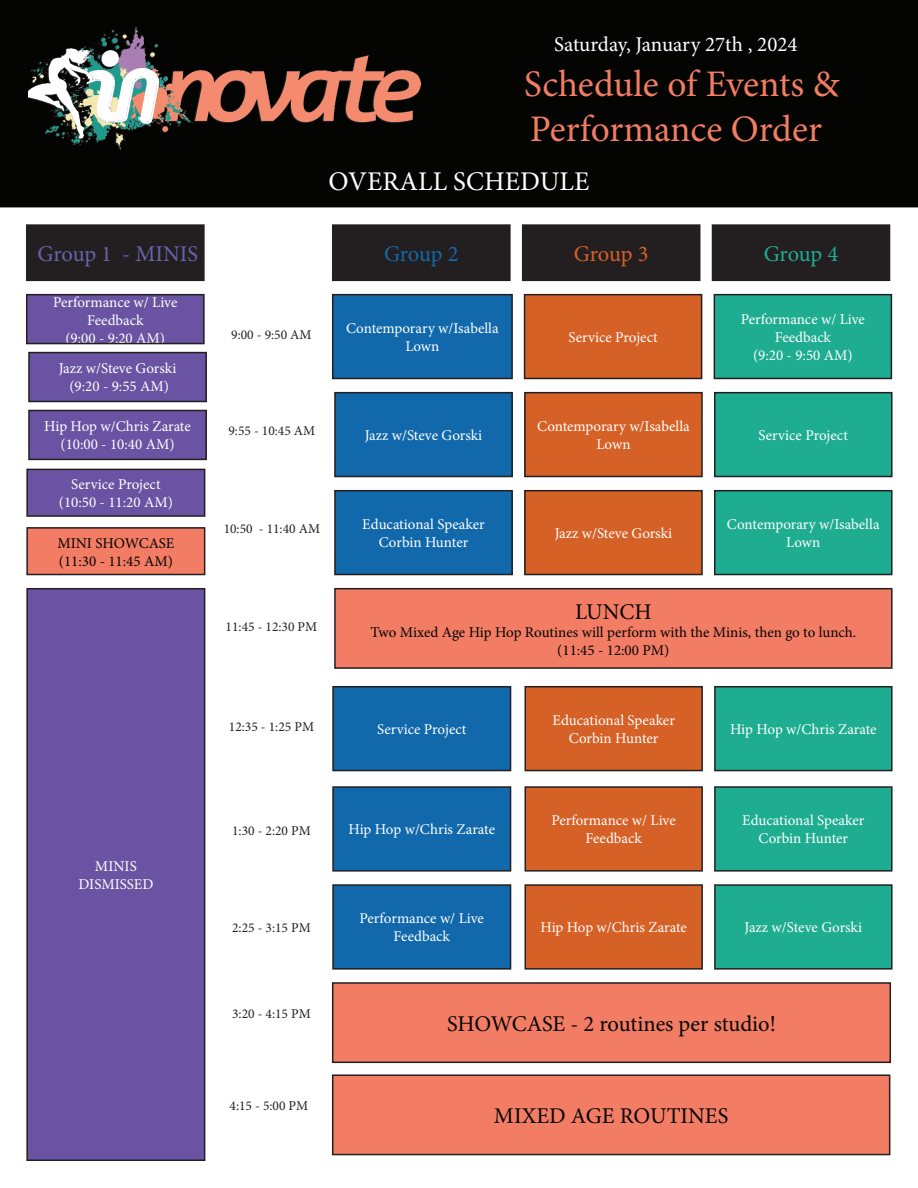
<style>
.page{position:relative;width:918px;height:1188px;background:#fff}
.page>*{position:absolute;margin:0;border:0;box-sizing:border-box;transform-origin:0 0}
.t1{font:37.5px/45px "Minion Pro";letter-spacing:-.005em;color:#f37c62}
.t2{font:27px "Minion Pro";color:#fff}
.t3{font:22.5px "Minion Pro";color:#040503}
.t4{font:22.5px "Minion Pro";letter-spacing:-.005em;color:#6863ac}
.t5{font:22.5px "Minion Pro";letter-spacing:-.01em;color:#1169ab}
.t6{font:22.5px "Minion Pro";letter-spacing:-.01em;color:#d66127}
.t7{font:22.5px "Minion Pro";letter-spacing:-.01em;color:#1fad91}
.t8{font:21px "Minion Pro";color:#fff}
.t9{font:15px/18px "Minion Pro";color:#fff;text-align:center}
.t10{font:15px/18px "Minion Pro";color:#040503;text-align:center}
.t11{font:13.5px "Minion Pro";color:#231f20}
</style>
<div class="page">
<div style="left:0;top:0;width:918px;height:153px;background:#040503"></div>
<img style="left:28px;top:27px;width:392px;height:123px">
<div style="left:0;top:153px;width:918px;height:54px;background:#040503"></div>
<div style="left:27px;top:225px;width:177px;height:55px;background:#231f20"></div>
<div style="left:26px;top:224px;width:179px;height:57px;border:2px solid #231f20"></div>
<div style="left:27px;top:295px;width:177px;height:49px;background:#6953a2"></div>
<div style="left:26px;top:294px;width:179px;height:50px;border:2px solid #231f20"></div>
<div style="left:29px;top:353px;width:177px;height:48px;background:#6953a2"></div>
<div style="left:28px;top:352px;width:179px;height:50px;border:2px solid #231f20"></div>
<div style="left:29px;top:410px;width:177px;height:49px;background:#6953a2"></div>
<div style="left:28px;top:410px;width:179px;height:50px;border:2px solid #231f20"></div>
<div style="left:335px;top:589px;width:557px;height:79px;background:#f37c64"></div>
<div style="left:334px;top:588px;width:559px;height:81px;border:2px solid #231f20"></div>
<div style="left:27px;top:469px;width:178px;height:47px;background:#6953a2"></div>
<div style="left:26px;top:469px;width:179px;height:48px;border:2px solid #231f20"></div>
<div style="left:333px;top:225px;width:177px;height:55px;background:#231f20"></div>
<div style="left:332px;top:224px;width:179px;height:57px;border:2px solid #231f20"></div>
<div style="left:333px;top:295px;width:179px;height:83px;background:#1169ab"></div>
<div style="left:332px;top:294px;width:181px;height:85px;border:2px solid #231f20"></div>
<div style="left:335px;top:393px;width:177px;height:83px;background:#1169ab"></div>
<div style="left:334px;top:392px;width:179px;height:85px;border:2px solid #231f20"></div>
<div style="left:335px;top:491px;width:177px;height:84px;background:#1169ab"></div>
<div style="left:334px;top:490px;width:179px;height:85px;border:2px solid #231f20"></div>
<div style="left:333px;top:687px;width:178px;height:84px;background:#1169ab"></div>
<div style="left:332px;top:686px;width:179px;height:85px;border:2px solid #231f20"></div>
<div style="left:333px;top:787px;width:178px;height:84px;background:#1169ab"></div>
<div style="left:332px;top:786px;width:179px;height:86px;border:2px solid #231f20"></div>
<div style="left:333px;top:885px;width:178px;height:84px;background:#1169ab"></div>
<div style="left:332px;top:884px;width:179px;height:86px;border:2px solid #231f20"></div>
<div style="left:523px;top:225px;width:177px;height:55px;background:#231f20"></div>
<div style="left:522px;top:224px;width:178px;height:57px;border:2px solid #231f20"></div>
<div style="left:525px;top:295px;width:177px;height:83px;background:#d66127"></div>
<div style="left:524px;top:294px;width:178px;height:85px;border:2px solid #231f20"></div>
<div style="left:525px;top:393px;width:177px;height:83px;background:#d66127"></div>
<div style="left:524px;top:392px;width:179px;height:85px;border:2px solid #231f20"></div>
<div style="left:525px;top:491px;width:177px;height:84px;background:#d66127"></div>
<div style="left:524px;top:490px;width:179px;height:85px;border:2px solid #231f20"></div>
<div style="left:525px;top:687px;width:177px;height:84px;background:#d66127"></div>
<div style="left:525px;top:686px;width:178px;height:85px;border:2px solid #231f20"></div>
<div style="left:525px;top:787px;width:177px;height:84px;background:#d66127"></div>
<div style="left:525px;top:786px;width:178px;height:86px;border:2px solid #231f20"></div>
<div style="left:525px;top:885px;width:177px;height:84px;background:#d66127"></div>
<div style="left:525px;top:884px;width:178px;height:86px;border:2px solid #231f20"></div>
<div style="left:712px;top:225px;width:178px;height:55px;background:#231f20"></div>
<div style="left:712px;top:224px;width:178px;height:57px;border:2px solid #231f20"></div>
<div style="left:714px;top:295px;width:177px;height:83px;background:#1fad91"></div>
<div style="left:714px;top:294px;width:178px;height:85px;border:2px solid #231f20"></div>
<div style="left:715px;top:393px;width:177px;height:83px;background:#1fad91"></div>
<div style="left:714px;top:392px;width:179px;height:85px;border:2px solid #231f20"></div>
<div style="left:715px;top:491px;width:177px;height:84px;background:#1fad91"></div>
<div style="left:714px;top:490px;width:179px;height:85px;border:2px solid #231f20"></div>
<div style="left:715px;top:687px;width:177px;height:84px;background:#1fad91"></div>
<div style="left:714px;top:686px;width:179px;height:85px;border:2px solid #231f20"></div>
<div style="left:715px;top:787px;width:177px;height:84px;background:#1fad91"></div>
<div style="left:714px;top:786px;width:179px;height:86px;border:2px solid #231f20"></div>
<div style="left:715px;top:885px;width:177px;height:84px;background:#1fad91"></div>
<div style="left:714px;top:884px;width:179px;height:86px;border:2px solid #231f20"></div>
<div style="left:333px;top:983px;width:557px;height:79px;background:#f37c64"></div>
<div style="left:332px;top:982px;width:559px;height:81px;border:2px solid #231f20"></div>
<div style="left:333px;top:1075px;width:557px;height:80px;background:#f37c64"></div>
<div style="left:332px;top:1074px;width:558px;height:81px;border:2px solid #231f20"></div>
<div style="left:27px;top:528px;width:178px;height:47px;background:#f37c64"></div>
<div style="left:26px;top:527px;width:179px;height:48px;border:2px solid #231f20"></div>
<div style="left:27px;top:589px;width:178px;height:571px;background:#6953a2"></div>
<div style="left:26px;top:588px;width:179px;height:573px;border:2px solid #231f20"></div>
<h3 class="t4" style="left:38px;top:239px;width:162px">Group 1 - MINIS</h3>
<p class="t9" style="left:53px;top:293px;width:126px">Performance w/ Live<br>Feedback<br>(9:00 - 9:20 AM)</p>
<p class="t9" style="left:59px;top:360px;width:119px">Jazz w/Steve Gorski (9:20 - 9:55 AM)</p>
<p class="t9" style="left:44px;top:418px;width:148px">Hip Hop w/Chris Zarate (10:00 - 10:40 AM)</p>
<p class="t9" style="left:59px;top:475px;width:116px">Service Project (10:50 - 11:20 AM)</p>
<p class="t10" style="left:57px;top:534px;width:119px;text-align:left">MINI SHOWCASE (11:30 - 11:45 AM)</p>
<h3 class="t8" style="left:554px;top:30px;width:245px">Saturday, January 27th , 2024</h3>
<h1 class="t1" style="left:524px;top:62px;width:317px">Schedule of Events &amp;<br>Performance Order</h1>
<h2 class="t2" style="left:329px;top:164px;width:262px">OVERALL SCHEDULE</h2>
<p class="t11" style="left:231px;top:325px;width:82px">9:00 - 9:50 AM</p>
<h3 class="t5" style="left:384px;top:239px;width:76px">Group 2</h3>
<p class="t9" style="left:346px;top:319px;width:154px">Contemporary w/Isabella<br>Lown</p>
<h3 class="t6" style="left:574px;top:239px;width:76px">Group 3</h3>
<p class="t9" style="left:568px;top:328px;width:91px">Service Project</p>
<h3 class="t7" style="left:764px;top:239px;width:76px">Group 4</h3>
<p class="t9" style="left:741px;top:310px;width:126px">Performance w/ Live<br>Feedback<br>(9:20 - 9:50 AM)</p>
<p class="t11" style="left:228px;top:422px;width:88px">9:55 - 10:45 AM</p>
<p class="t9" style="left:365px;top:426px;width:119px">Jazz w/Steve Gorski</p>
<p class="t9" style="left:537px;top:417px;width:154px">Contemporary w/Isabella<br>Lown</p>
<p class="t9" style="left:759px;top:426px;width:91px">Service Project</p>
<p class="t11" style="left:224px;top:520px;width:98px">10:50 - 11:40 AM</p>
<p class="t11" style="left:226px;top:618px;width:93px">11:45 - 12:30 PM</p>
<p class="t11" style="left:229px;top:718px;width:87px">12:35 - 1:25 PM</p>
<p class="t9" style="left:362px;top:515px;width:124px">Educational Speaker<br>Corbin Hunter</p>
<p class="t9" style="left:555px;top:524px;width:119px">Jazz w/Steve Gorski</p>
<p class="t9" style="left:727px;top:515px;width:154px">Contemporary w/Isabella<br>Lown</p>
<h3 class="t3" style="left:575px;top:596px;width:78px">LUNCH</h3>
<p class="t10" style="left:371px;top:623px;width:487px">Two Mixed Age Hip Hop Routines will perform with the Minis, then go to lunch. (11:45 - 12:00 PM)</p>
<p class="t9" style="left:377px;top:720px;width:91px">Service Project</p>
<p class="t9" style="left:553px;top:711px;width:124px">Educational Speaker<br>Corbin Hunter</p>
<p class="t9" style="left:730px;top:720px;width:148px">Hip Hop w/Chris Zarate</p>
<p class="t9" style="left:78px;top:857px;width:77px">MINIS<br>DISMISSED</p>
<p class="t11" style="left:232px;top:822px;width:80px">1:30 - 2:20 PM</p>
<p class="t9" style="left:349px;top:821px;width:148px">Hip Hop w/Chris Zarate</p>
<p class="t9" style="left:552px;top:812px;width:126px">Performance w/ Live<br>Feedback</p>
<p class="t9" style="left:742px;top:812px;width:124px">Educational Speaker<br>Corbin Hunter</p>
<p class="t11" style="left:232px;top:919px;width:80px">2:25 - 3:15 PM</p>
<p class="t9" style="left:360px;top:910px;width:126px">Performance w/ Live<br>Feedback</p>
<p class="t9" style="left:540px;top:919px;width:148px">Hip Hop w/Chris Zarate</p>
<p class="t9" style="left:745px;top:919px;width:119px">Jazz w/Steve Gorski</p>
<p class="t11" style="left:232px;top:1004px;width:80px">3:20 - 4:15 PM</p>
<h3 class="t3" style="left:447px;top:1009px;width:330px">SHOWCASE - 2 routines per studio!</h3>
<p class="t11" style="left:230px;top:1097px;width:80px">4:15 - 5:00 PM</p>
<h3 class="t3" style="left:494px;top:1101px;width:236px">MIXED AGE ROUTINES</h3>
</div>
